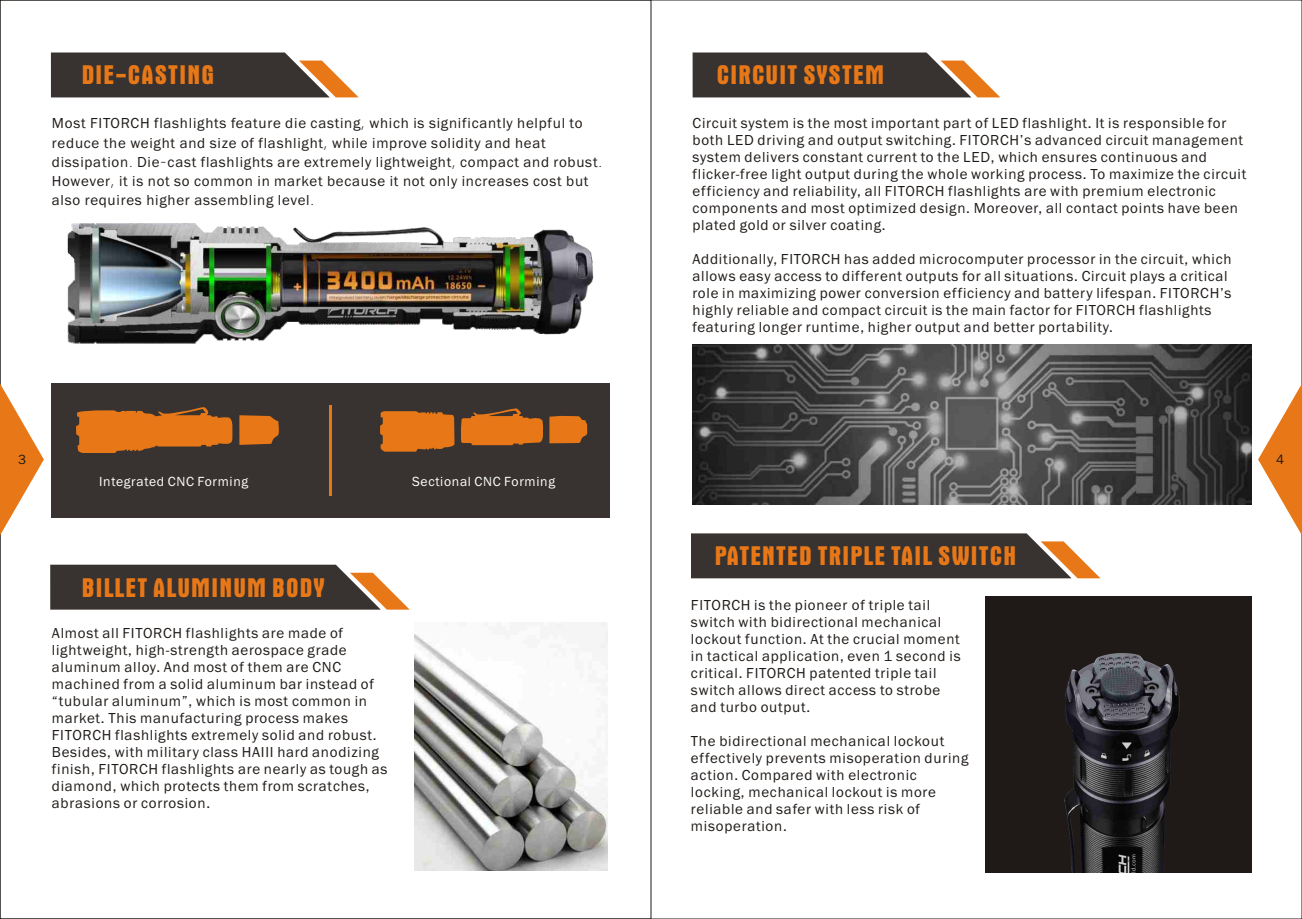
<style>
.page{position:relative;width:1302px;height:919px;background:#fff}
.page>*{position:absolute;margin:0;border:0;box-sizing:border-box;transform-origin:0 0}
.t1{font:700 condensed 27.45px "Aurora BT";letter-spacing:.045em;color:#e87817}
.t2{font:15px/17px "Franklin Gothic";letter-spacing:.05em;color:#1f1a17}
.t3{font:13.65px "Franklin Gothic";letter-spacing:.05em;color:#fff}
.t4{font:13.65px "Franklin Gothic";color:#1f1a17}
.s1{font-family:"Microsoft Ya Hei";font-weight:300}
</style>
<div class="page">
<img style="left:67px;top:223px;width:543px;height:186px">
<img style="left:692px;top:345px;width:559px;height:159px">
<img style="left:414px;top:622px;width:193px;height:248px">
<svg style="left:51px;top:52px;width:307px;height:45px"></svg>
<svg style="left:50px;top:564px;width:359px;height:45px"></svg>
<svg style="left:692px;top:52px;width:308px;height:45px"></svg>
<div style="left:51px;top:383px;width:558px;height:135px;background:#383330"></div>
<svg style="left:76px;top:407px;width:203px;height:46px"></svg>
<svg style="left:380px;top:408px;width:207px;height:43px"></svg>
<hr style="left:328px;top:405px;width:3px;height:91px;background:#e87817">
<svg style="left:691px;top:533px;width:409px;height:45px"></svg>
<div style="left:984px;top:596px;width:267px;height:276px;background:#1f1a17"></div>
<img style="left:984px;top:605px;width:196px;height:267px">
<svg style="left:0;top:383px;width:44px;height:152px"></svg>
<svg style="left:1258px;top:385px;width:43px;height:149px"></svg>
<h1 class="t1" style="left:82px;top:63px;width:134px">DIE-CASTING</h1>
<h1 class="t1" style="left:716px;top:63px;width:169px">CIRCUIT SYSTEM</h1>
<p class="t2" style="left:52px;top:115px;width:551px;line-height:19.2px">Most FITORCH flashlights feature die casting<span class="s1">,</span> which is significantly helpful to reduce the weight and size of flashlight<span class="s1">,</span> while improve solidity and heat dissipation<span class="s1">.</span> Die<span class="s1">-</span>cast flashlights are extremely lightweight<span class="s1">,</span> compact and robust<span class="s1">.<br></span>However<span class="s1">,</span> it is not so common in market because it not only increases cost but also requires higher assembling level<span class="s1">.</span></p>
<p class="t2" style="left:692px;top:115px;width:555px">Circuit system is the most important part of LED flashlight. It is responsible for both LED driving and output switching. FITORCH’s advanced circuit management system delivers constant current to the LED, which ensures continuous and flicker-free light output during the whole working process. To maximize the circuit efficiency and reliability, all FITORCH flashlights are with premium electronic components and most optimized design. Moreover, all contact points have been plated gold or silver coating.</p>
<p class="t2" style="left:692px;top:251px;width:540px">Additionally, FITORCH has added microcomputer processor in the circuit, which allows easy access to different outputs for all situations. Circuit plays a critical role in maximizing power conversion efficiency and battery lifespan. FITORCH’s highly reliable and compact circuit is the main factor for FITORCH flashlights featuring longer runtime, higher output and better portability.</p>
<p class="t4" style="left:18px;top:454px;width:10px">3</p>
<p class="t4" style="left:1275px;top:454px;width:10px">4</p>
<p class="t3" style="left:99px;top:477px;width:150px">Integrated CNC Forming</p>
<p class="t3" style="left:412px;top:477px;width:144px">Sectional CNC Forming</p>
<h1 class="t1" style="left:82px;top:575px;width:244px">BILLET ALUMINUM BODY</h1>
<p class="t2" style="left:52px;top:625px;width:337px">Almost all FITORCH flashlights are made of lightweight, high-strength aerospace grade aluminum alloy. And most of them are CNC machined from a solid aluminum bar instead of “tubular aluminum”, which is most common in market. This manufacturing process makes FITORCH flashlights extremely solid and robust.<br>Besides, with military class HAIII hard anodizing finish, FITORCH flashlights are nearly as tough as diamond, which protects them from scratches, abrasions or corrosion.</p>
<h1 class="t1" style="left:714px;top:544px;width:303px">PATENTED TRIPLE TAIL SWITCH</h1>
<p class="t2" style="left:690px;top:597px;width:271px">FITORCH is the pioneer of triple tail switch with bidirectional mechanical lockout function. At the crucial moment in tactical application, even 1 second is critical. FITORCH patented triple tail switch allows direct access to strobe and turbo output.</p>
<p class="t2" style="left:690px;top:733px;width:279px">The bidirectional mechanical lockout effectively prevents misoperation during action. Compared with electronic locking, mechanical lockout is more reliable and safer with less risk of misoperation.</p>
</div>
